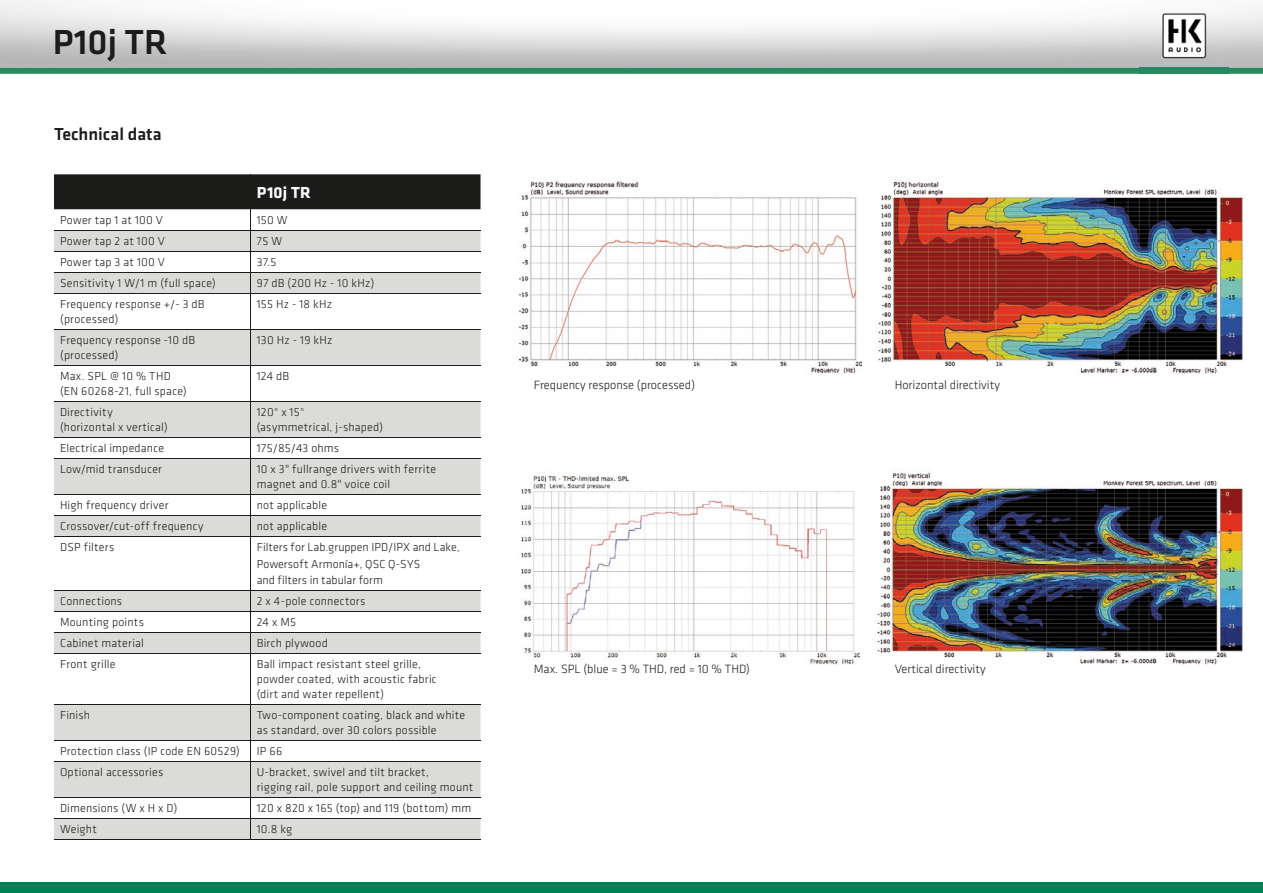
<style>
.page{position:relative;width:1263px;height:893px;background:#fff}
.page>*{position:absolute;margin:0;border:0;box-sizing:border-box;transform-origin:0 0}
.t1{font:500 36px "Klavika";color:#1c1c1b}
.t2{font:500 18px "Klavika";color:#1c1c1b}
.t3{font:700 16.5px "Klavika";letter-spacing:.01em;color:#fff}
.t4{font:300 12.45px "Klavika";color:#1c1c1b}
.t5{font:300 12px/15px "Klavika";letter-spacing:.02em;color:#1c1c1b}
</style>
<div class="page">
<div style="left:0;top:883px;width:1263px;height:10px;background:#008256"></div>
<svg style="left:0;top:68px;width:1263px;height:6px;background:#318c65"></svg>
<img style="left:1139px;top:0;width:90px;height:74px">
<img style="left:877px;top:472px;width:366px;height:192px">
<img style="left:521px;top:474px;width:338px;height:191px">
<img style="left:519px;top:180px;width:342px;height:194px">
<img style="left:878px;top:180px;width:366px;height:194px">
<svg style="left:54px;top:294px;width:426px;height:545px"></svg>
<svg style="left:54px;top:174px;width:426px;height:119px"></svg>
<hr style="left:54px;top:293px;width:197px;height:1px;background:#1c1c1b">
<hr style="left:251px;top:293px;width:229px;height:1px;background:#1c1c1b">
<hr style="left:251px;top:293px;width:1px;height:36px;background:#1c1c1b">
<hr style="left:54px;top:329px;width:197px;height:1px;background:#1c1c1b">
<hr style="left:251px;top:329px;width:229px;height:1px;background:#1c1c1b">
<hr style="left:251px;top:329px;width:1px;height:36px;background:#1c1c1b">
<hr style="left:54px;top:365px;width:197px;height:1px;background:#1c1c1b">
<hr style="left:251px;top:365px;width:229px;height:1px;background:#1c1c1b">
<hr style="left:251px;top:365px;width:1px;height:36px;background:#1c1c1b">
<hr style="left:54px;top:401px;width:197px;height:1px;background:#1c1c1b">
<hr style="left:251px;top:401px;width:229px;height:1px;background:#1c1c1b">
<hr style="left:251px;top:401px;width:1px;height:36px;background:#1c1c1b">
<hr style="left:54px;top:437px;width:197px;height:1px;background:#1c1c1b">
<hr style="left:251px;top:437px;width:229px;height:1px;background:#1c1c1b">
<svg style="left:251px;top:438px;width:1px;height:20px"></svg>
<hr style="left:54px;top:458px;width:197px;height:1px;background:#1c1c1b">
<hr style="left:251px;top:458px;width:229px;height:1px;background:#1c1c1b">
<hr style="left:251px;top:458px;width:1px;height:36px;background:#1c1c1b">
<hr style="left:54px;top:494px;width:197px;height:1px;background:#1c1c1b">
<hr style="left:251px;top:494px;width:229px;height:1px;background:#1c1c1b">
<hr style="left:54px;top:515px;width:197px;height:1px;background:#1c1c1b">
<hr style="left:251px;top:515px;width:229px;height:1px;background:#1c1c1b">
<svg style="left:251px;top:495px;width:1px;height:41px"></svg>
<hr style="left:54px;top:536px;width:197px;height:1px;background:#1c1c1b">
<hr style="left:251px;top:536px;width:229px;height:1px;background:#1c1c1b">
<hr style="left:251px;top:536px;width:1px;height:54px;background:#1c1c1b">
<hr style="left:54px;top:590px;width:197px;height:1px;background:#1c1c1b">
<hr style="left:251px;top:590px;width:229px;height:1px;background:#1c1c1b">
<hr style="left:54px;top:611px;width:197px;height:1px;background:#1c1c1b">
<hr style="left:251px;top:611px;width:229px;height:1px;background:#1c1c1b">
<hr style="left:251px;top:174px;width:1px;height:35px;background:#1c1c1b">
<hr style="left:54px;top:632px;width:197px;height:1px;background:#1c1c1b">
<hr style="left:251px;top:632px;width:229px;height:1px;background:#1c1c1b">
<svg style="left:251px;top:591px;width:1px;height:62px"></svg>
<hr style="left:251px;top:653px;width:1px;height:51px;background:#1c1c1b">
<hr style="left:251px;top:704px;width:1px;height:36px;background:#1c1c1b">
<svg style="left:251px;top:741px;width:1px;height:20px"></svg>
<hr style="left:251px;top:761px;width:1px;height:36px;background:#1c1c1b">
<svg style="left:251px;top:798px;width:1px;height:41px"></svg>
<hr style="left:54px;top:653px;width:197px;height:1px;background:#1c1c1b">
<hr style="left:54px;top:704px;width:197px;height:1px;background:#1c1c1b">
<hr style="left:54px;top:740px;width:197px;height:1px;background:#1c1c1b">
<hr style="left:54px;top:761px;width:197px;height:1px;background:#1c1c1b">
<hr style="left:54px;top:797px;width:197px;height:1px;background:#1c1c1b">
<hr style="left:54px;top:818px;width:197px;height:1px;background:#1c1c1b">
<hr style="left:54px;top:839px;width:197px;height:1px;background:#1c1c1b">
<hr style="left:251px;top:653px;width:229px;height:1px;background:#1c1c1b">
<hr style="left:251px;top:704px;width:229px;height:1px;background:#1c1c1b">
<hr style="left:251px;top:740px;width:229px;height:1px;background:#1c1c1b">
<hr style="left:251px;top:761px;width:229px;height:1px;background:#1c1c1b">
<hr style="left:251px;top:797px;width:229px;height:1px;background:#1c1c1b">
<hr style="left:251px;top:818px;width:229px;height:1px;background:#1c1c1b">
<hr style="left:251px;top:839px;width:229px;height:1px;background:#1c1c1b">
<h1 class="t1" style="left:53px;top:17px;width:116px">P10j TR</h1>
<h2 class="t2" style="left:54px;top:122px;width:109px">Technical data</h2>
<h3 class="t3" style="left:257px;top:181px;width:56px">P10j TR</h3>
<p class="t5" style="left:60px;top:213px;width:105px">Power tap 1 at 100 V</p>
<p class="t5" style="left:257px;top:213px;width:32px">150 W</p>
<p class="t5" style="left:60px;top:234px;width:106px">Power tap 2 at 100 V</p>
<p class="t5" style="left:257px;top:234px;width:27px">75 W</p>
<p class="t5" style="left:60px;top:255px;width:106px">Power tap 3 at 100 V</p>
<p class="t5" style="left:257px;top:255px;width:21px">37.5</p>
<p class="t5" style="left:60px;top:276px;width:157px">Sensitivity 1 W/1 m (full space)</p>
<p class="t5" style="left:257px;top:276px;width:119px">97 dB (200 Hz - 10 kHz)</p>
<p class="t5" style="left:60px;top:297px;width:146px">Frequency response +/- 3 dB (processed)</p>
<p class="t5" style="left:257px;top:297px;width:77px">155 Hz - 18 kHz</p>
<p class="t5" style="left:60px;top:333px;width:137px">Frequency response -10 dB (processed)</p>
<p class="t5" style="left:257px;top:333px;width:77px">130 Hz - 19 kHz</p>
<p class="t5" style="left:60px;top:369px;width:128px">Max. SPL @ 10 % THD (EN 60268-21, full space)</p>
<p class="t5" style="left:257px;top:369px;width:34px">124 dB</p>
<p class="t5" style="left:60px;top:405px;width:109px">Directivity (horizontal x vertical)</p>
<p class="t5" style="left:257px;top:405px;width:128px">120° x 15°<br>(asymmetrical, j-shaped)</p>
<p class="t5" style="left:60px;top:441px;width:106px">Electrical impedance</p>
<p class="t5" style="left:257px;top:441px;width:84px">175/85/43 ohms</p>
<p class="t5" style="left:60px;top:462px;width:103px">Low/mid transducer</p>
<p class="t5" style="left:257px;top:462px;width:181px">10 x 3" fullrange drivers with ferrite magnet and 0.8" voice coil</p>
<p class="t5" style="left:60px;top:498px;width:110px">High frequency driver</p>
<p class="t5" style="left:257px;top:498px;width:72px">not applicable</p>
<p class="t5" style="left:60px;top:519px;width:145px">Crossover/cut-off frequency</p>
<p class="t5" style="left:257px;top:519px;width:72px">not applicable</p>
<p class="t5" style="left:60px;top:540px;width:56px">DSP filters</p>
<p class="t5" style="left:257px;top:539px;width:204px;line-height:16.5px">Filters for Lab.gruppen IPD/IPX and Lake,<br>Powersoft Armonía+, QSC Q-SYS<br>and filters in tabular form</p>
<p class="t5" style="left:60px;top:594px;width:64px">Connections</p>
<p class="t5" style="left:257px;top:594px;width:110px">2 x 4-pole connectors</p>
<p class="t5" style="left:60px;top:615px;width:85px">Mounting points</p>
<p class="t5" style="left:257px;top:615px;width:41px">24 x M5</p>
<p class="t5" style="left:60px;top:636px;width:85px">Cabinet material</p>
<p class="t5" style="left:257px;top:636px;width:73px">Birch plywood</p>
<p class="t5" style="left:60px;top:657px;width:57px">Front grille</p>
<p class="t5" style="left:257px;top:657px;width:182px">Ball impact resistant steel grille, powder coated, with acoustic fabric (dirt and water repellent)</p>
<p class="t5" style="left:60px;top:708px;width:32px">Finish</p>
<p class="t5" style="left:257px;top:708px;width:210px">Two-component coating, black and white as standard, over 30 colors possible</p>
<p class="t5" style="left:60px;top:744px;width:181px">Protection class (IP code EN 60529)</p>
<p class="t5" style="left:257px;top:744px;width:27px">IP 66</p>
<p class="t5" style="left:60px;top:765px;width:105px">Optional accessories</p>
<p class="t5" style="left:257px;top:765px;width:218px">U-bracket, swivel and tilt bracket,<br>rigging rail, pole support and ceiling mount</p>
<p class="t5" style="left:60px;top:801px;width:119px">Dimensions (W x H x D)</p>
<p class="t5" style="left:257px;top:801px;width:216px">120 x 820 x 165 (top) and 119 (bottom) mm</p>
<p class="t5" style="left:60px;top:822px;width:38px">Weight</p>
<p class="t5" style="left:257px;top:822px;width:37px">10.8 kg</p>
<p class="t4" style="left:534px;top:377px;width:163px">Frequency response (processed)</p>
<p class="t4" style="left:534px;top:661px;width:218px">Max. SPL (blue = 3 % THD, red = 10 % THD)</p>
<p class="t4" style="left:895px;top:377px;width:107px">Horizontal directivity</p>
<p class="t4" style="left:895px;top:661px;width:92px">Vertical directivity</p>
</div>
